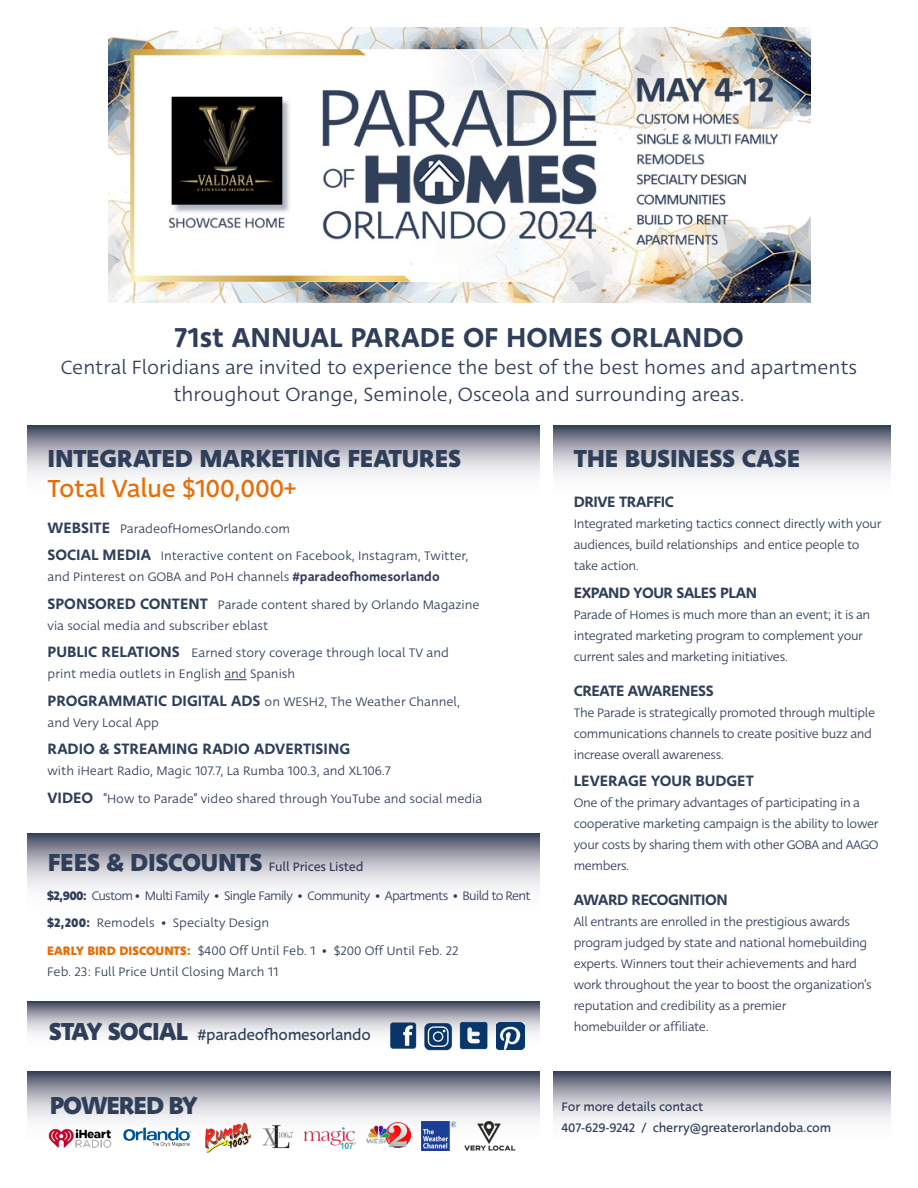
<style>
.page{position:relative;width:918px;height:1188px;background:#fff}
.page>*{position:absolute;margin:0;border:0;box-sizing:border-box;transform-origin:0 0}
.t1{font:500 30px "Deva Ideal";color:#2f3f59}
.t2{font:700 27px/30px "Deva Ideal";letter-spacing:-.01em;color:#2f3f59}
.t3{font:700 27px "Deva Ideal";letter-spacing:-.05em;color:#2f3f59}
.t4{font:21px/27px "Deva Ideal";color:#2f3f59;text-align:center}
.t5{font:500 16.5px "Deva Ideal";letter-spacing:-.025em;color:#2f3f59}
.t6{font:500 16.5px "Deva Ideal";color:#2f3f59}
.t7{font:16.5px "Deva Ideal";letter-spacing:-.02em;color:#2f3f59}
.t8{font:13.5px/21px "Deva Ideal";letter-spacing:-.025em;color:#2f3f59}
.t9{font:13.5px/21px "Deva Ideal";color:#2f3f59}
.t10{font:13.5px "Deva Ideal";letter-spacing:-.01em;color:#2f3f59}
.t11{font:13.5px "Deva Ideal";letter-spacing:-.05em;color:#2f3f59}
.s1{font-weight:400;color:#e96d05}
.s2{font-weight:500;font-size:16.5px}
.s3{font-weight:500}
.s4{font-weight:700;font-size:27px}
.s5{font-weight:700}
.s6{font-family:"Museo Slab 100"}
.s7{font-weight:700;color:#e96d05}
</style>
<div class="page">
<svg style="left:554px;top:1071px;width:337px;height:50px"></svg>
<img style="left:108px;top:27px;width:702px;height:276px">
<svg style="left:27px;top:1071px;width:513px;height:80px"></svg>
<svg style="left:27px;top:426px;width:513px;height:50px"></svg>
<svg style="left:224px;top:679px;width:23px;height:1px"></svg>
<svg style="left:554px;top:426px;width:337px;height:50px"></svg>
<svg style="left:27px;top:833px;width:513px;height:56px"></svg>
<svg style="left:27px;top:1001px;width:513px;height:49px"></svg>
<img style="left:389px;top:1022px;width:28px;height:28px">
<img style="left:424px;top:1022px;width:28px;height:29px">
<img style="left:459px;top:1022px;width:28px;height:28px">
<img style="left:496px;top:1022px;width:28px;height:27px">
<img style="left:421px;top:1122px;width:35px;height:28px">
<img style="left:367px;top:1123px;width:43px;height:25px">
<img style="left:49px;top:1128px;width:62px;height:19px">
<img style="left:205px;top:1123px;width:46px;height:30px">
<img style="left:304px;top:1127px;width:51px;height:21px">
<img style="left:123px;top:1128px;width:68px;height:18px">
<img style="left:259px;top:1124px;width:35px;height:24px">
<img style="left:465px;top:1122px;width:50px;height:28px">
<p class="t1" style="left:174px;top:317px;width:571px">71st ANNUAL PARADE OF HOMES ORLANDO</p>
<p class="t4" style="left:61px;top:354px;width:798px">Central Floridians are invited to experience the best of the best homes and apartments throughout Orange, Seminole, Osceola and surrounding areas.</p>
<p class="t2" style="left:48px;top:444px;width:415px">INTEGRATED MARKETING FEATURES<br><span class="s1">Total Value $100,000+</span></p>
<p class="t2" style="left:574px;top:443px;width:228px">THE BUSINESS CASE</p>
<p class="t5" style="left:574px;top:491px;width:102px">DRIVE TRAFFIC</p>
<p class="t8" style="left:574px;top:514px;width:309px">Integrated marketing tactics connect directly with your audiences, build relationships and entice people to take action.</p>
<p class="t5" style="left:574px;top:582px;width:185px">EXPAND YOUR SALES PLAN</p>
<p class="t8" style="left:574px;top:604px;width:298px">Parade of Homes is much more than an event; it is an integrated marketing program to complement your current sales and marketing initiatives.</p>
<p class="t5" style="left:574px;top:679px;width:141px">CREATE AWARENESS</p>
<p class="t8" style="left:574px;top:702px;width:303px">The Parade is strategically promoted through multiple communications channels to create positive buzz and increase overall awareness.</p>
<p class="t6" style="left:574px;top:770px;width:181px">LEVERAGE YOUR BUDGET</p>
<p class="t8" style="left:574px;top:793px;width:306px">One of the primary advantages of participating in a cooperative marketing campaign is the ability to lower your costs by sharing them with other GOBA and AAGO members.</p>
<p class="t5" style="left:574px;top:889px;width:156px">AWARD RECOGNITION</p>
<p class="t8" style="left:574px;top:911px;width:299px">All entrants are enrolled in the prestigious awards program judged by state and national homebuilding experts. Winners tout their achievements and hard work throughout the year to boost the organization’s reputation and credibility as a premier<br>homebuilder or affiliate.</p>
<p class="t9" style="left:48px;top:518px;width:244px"><span class="s2">WEBSITE</span> ParadeofHomesOrlando.com</p>
<p class="t9" style="left:48px;top:546px;width:423px"><span class="s2">SOCIAL MEDIA</span> Interactive content on Facebook, Instagram, Twitter, and Pinterest on GOBA and PoH channels <span class="s3">#paradeofhomesorlando</span></p>
<p class="t9" style="left:48px;top:594px;width:434px"><span class="s2">SPONSORED CONTENT</span> Parade content shared by Orlando Magazine via social media and subscriber eblast</p>
<p class="t9" style="left:48px;top:643px;width:403px"><span class="s2">PUBLIC RELATIONS</span> Earned story coverage through local TV and print media outlets in English and Spanish</p>
<p class="t9" style="left:48px;top:691px;width:414px"><span class="s2">PROGRAMMATIC DIGITAL ADS</span> on WESH2, The Weather Channel, and Very Local App</p>
<p class="t6" style="left:48px;top:738px;width:304px">RADIO &amp; STREAMING RADIO ADVERTISING</p>
<p class="t9" style="left:48px;top:761px;width:345px">with iHeart Radio, Magic 107.7, La Rumba 100.3, and XL106.7</p>
<p class="t9" style="left:48px;top:788px;width:436px"><span class="s2">VIDEO</span> “How to Parade” video shared through YouTube and social media</p>
<p class="t10" style="left:48px;top:858px;width:317px"><span class="s4">FEES &amp; DISCOUNTS</span> Full Prices Listed</p>
<p class="t11" style="left:47px;top:887px;width:485px"><span class="s5">$2,900:</span> Custom <span class="s6">•</span> Multi Family <span class="s6">•</span> Single Family <span class="s6">•</span> Community <span class="s6">•</span> Apartments <span class="s6">•</span> Build to Rent</p>
<p class="t9" style="left:47px;top:913px;width:224px"><span class="s5">$2,200:</span> Remodels <span class="s6">•</span> Specialty Design</p>
<p class="t9" style="left:47px;top:940px;width:413px;line-height:21.8px"><span class="s7">EARLY BIRD DISCOUNTS:</span> $400 Off Until Feb. 1 <span class="s6">•</span> $200 Off Until Feb. 22<br>Feb. 23: Full Price Until Closing March 11</p>
<p class="t7" style="left:49px;top:1025px;width:323px"><span class="s4">STAY SOCIAL</span> #paradeofhomesorlando</p>
<p class="t3" style="left:50px;top:1086px;width:149px">POWERED BY</p>
<p class="t10" style="left:562px;top:1098px;width:143px">For more details contact</p>
<p class="t10" style="left:562px;top:1119px;width:271px">407-629-9242 / cherry@greaterorlandoba.com</p>
</div>
